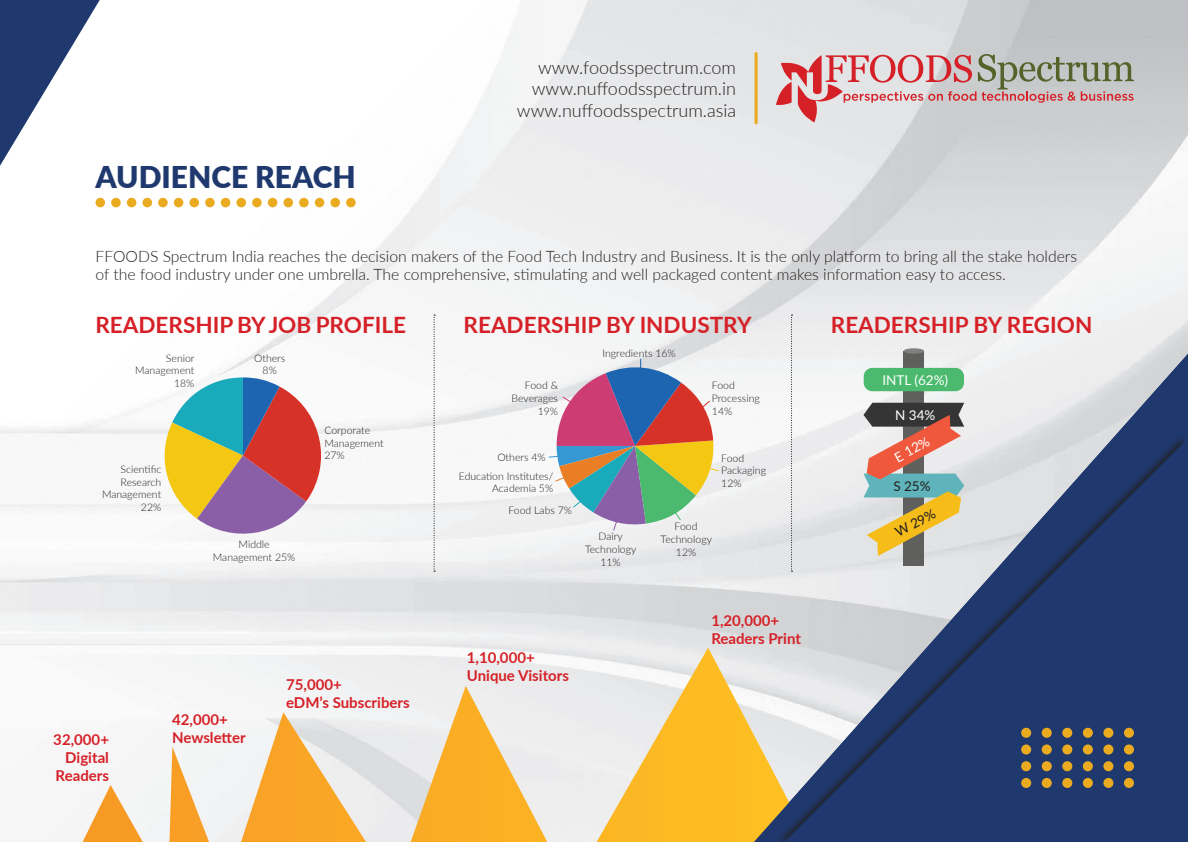
<style>
.page{position:relative;width:1188px;height:842px;background:#fff}
.page>*{position:absolute;margin:0;border:0;box-sizing:border-box;transform-origin:0 0}
.Body_text-old{font:900 30px "Lato";color:#1f396e}
.Body_text-old-2{font:700 22.5px "Lato";color:#d62027}
.t1{font:300 18px/21.6px "Lato";color:#231f20;text-align:right}
.Body_text-old-3{font:300 15.75px/18.9px "Lato";color:#231f20}
.Body_text-old-4{font:700 15px/18px "Lato";color:#d62027;text-align:right}
.Body_text-old-5{font:13.5px "Lato";color:#fff}
.Body_text-old-6{font:13.5px "Lato";color:#231f20}
.Body_text-old-7{font:300 10.5px/12.6px "Lato";color:#231f20;text-align:right}
</style>
<div class="page">
<img style="left:0;top:0;width:1188px;height:842px">
<svg style="left:0;top:0;width:100px;height:166px"></svg>
<svg style="left:776px;top:54px;width:358px;height:68px;background:#cdb3b3"></svg>
<hr style="left:755px;top:52px;width:3px;height:72px;background:#eaab21;border-radius:2px">
<div style="left:96px;top:198px;width:9px;height:9px;background:#eaab21;border-radius:50%"></div>
<div style="left:111px;top:198px;width:10px;height:9px;background:#eaab21;border-radius:50%"></div>
<div style="left:127px;top:198px;width:9px;height:9px;background:#eaab21;border-radius:50%"></div>
<div style="left:158px;top:198px;width:10px;height:9px;background:#eaab21;border-radius:50%"></div>
<div style="left:142px;top:198px;width:10px;height:9px;background:#eaab21;border-radius:50%"></div>
<div style="left:174px;top:198px;width:9px;height:9px;background:#eaab21;border-radius:50%"></div>
<div style="left:189px;top:198px;width:10px;height:9px;background:#eaab21;border-radius:50%"></div>
<div style="left:205px;top:198px;width:10px;height:9px;background:#eaab21;border-radius:50%"></div>
<div style="left:221px;top:198px;width:9px;height:9px;background:#eaab21;border-radius:50%"></div>
<div style="left:252px;top:198px;width:10px;height:9px;background:#eaab21;border-radius:50%"></div>
<div style="left:236px;top:198px;width:10px;height:9px;background:#eaab21;border-radius:50%"></div>
<div style="left:268px;top:198px;width:9px;height:9px;background:#eaab21;border-radius:50%"></div>
<div style="left:315px;top:198px;width:9px;height:9px;background:#eaab21;border-radius:50%"></div>
<div style="left:283px;top:198px;width:10px;height:9px;background:#eaab21;border-radius:50%"></div>
<div style="left:330px;top:198px;width:10px;height:9px;background:#eaab21;border-radius:50%"></div>
<div style="left:299px;top:198px;width:10px;height:9px;background:#eaab21;border-radius:50%"></div>
<div style="left:346px;top:198px;width:10px;height:9px;background:#eaab21;border-radius:50%"></div>
<svg style="left:156px;top:377px;width:176px;height:167px"></svg>
<svg style="left:434px;top:315px;width:1px;height:257px"></svg>
<svg style="left:791px;top:315px;width:2px;height:39px"></svg>
<div style="left:904px;top:348px;width:20px;height:6px;background:#808080;border-radius:50%"></div>
<svg style="left:83px;top:648px;width:671px;height:194px"></svg>
<svg style="left:754px;top:354px;width:434px;height:488px"></svg>
<svg style="left:773px;top:432px;width:415px;height:410px;background:#d1cbc8"></svg>
<svg style="left:784px;top:438px;width:404px;height:404px;background:#667594"></svg>
<div style="left:1021px;top:728px;width:10px;height:10px;background:#eaab21;border-radius:50%"></div>
<div style="left:1042px;top:728px;width:10px;height:10px;background:#eaab21;border-radius:50%"></div>
<div style="left:1062px;top:728px;width:10px;height:10px;background:#eaab21;border-radius:50%"></div>
<div style="left:1103px;top:728px;width:10px;height:10px;background:#eaab21;border-radius:50%"></div>
<div style="left:1083px;top:728px;width:10px;height:10px;background:#eaab21;border-radius:50%"></div>
<div style="left:1124px;top:728px;width:10px;height:10px;background:#eaab21;border-radius:50%"></div>
<div style="left:1021px;top:778px;width:10px;height:10px;background:#eaab21;border-radius:50%"></div>
<div style="left:1042px;top:778px;width:10px;height:10px;background:#eaab21;border-radius:50%"></div>
<div style="left:1062px;top:778px;width:10px;height:10px;background:#eaab21;border-radius:50%"></div>
<div style="left:1103px;top:778px;width:10px;height:10px;background:#eaab21;border-radius:50%"></div>
<div style="left:1083px;top:778px;width:10px;height:10px;background:#eaab21;border-radius:50%"></div>
<div style="left:1124px;top:778px;width:10px;height:10px;background:#eaab21;border-radius:50%"></div>
<div style="left:1021px;top:761px;width:10px;height:10px;background:#eaab21;border-radius:50%"></div>
<div style="left:1042px;top:761px;width:10px;height:10px;background:#eaab21;border-radius:50%"></div>
<div style="left:1062px;top:761px;width:10px;height:10px;background:#eaab21;border-radius:50%"></div>
<div style="left:1103px;top:761px;width:10px;height:10px;background:#eaab21;border-radius:50%"></div>
<div style="left:1083px;top:761px;width:10px;height:10px;background:#eaab21;border-radius:50%"></div>
<div style="left:1124px;top:761px;width:10px;height:10px;background:#eaab21;border-radius:50%"></div>
<div style="left:1021px;top:744px;width:10px;height:10px;background:#eaab21;border-radius:50%"></div>
<div style="left:1042px;top:744px;width:10px;height:10px;background:#eaab21;border-radius:50%"></div>
<div style="left:1062px;top:744px;width:10px;height:10px;background:#eaab21;border-radius:50%"></div>
<div style="left:1103px;top:744px;width:10px;height:10px;background:#eaab21;border-radius:50%"></div>
<div style="left:1083px;top:744px;width:10px;height:10px;background:#eaab21;border-radius:50%"></div>
<div style="left:1124px;top:744px;width:10px;height:10px;background:#eaab21;border-radius:50%"></div>
<svg style="left:548px;top:359px;width:171px;height:172px"></svg>
<p class="Body_text-old" style="left:95px;top:154px;width:262px">AUDIENCE REACH</p>
<h3 class="t1" style="left:517px;top:56px;width:221px">www.foodsspectrum.com www.nuffoodsspectrum.in www.nuffoodsspectrum.asia</h3>
<p class="Body_text-old-3" style="left:96px;top:246px;width:983px">FFOODS Spectrum India reaches the decision makers of the Food Tech Industry and Business. It is the only platform to bring all the stake holders of the food industry under one umbrella. The comprehensive, stimulating and well packaged content makes information easy to access.</p>
<p class="Body_text-old-2" style="left:95px;top:308px;width:312px">READERSHIP BY JOB PROFILE</p>
<p class="Body_text-old-2" style="left:464px;top:308px;width:289px">READERSHIP BY INDUSTRY</p>
<p class="Body_text-old-2" style="left:831px;top:308px;width:263px">READERSHIP BY REGION</p>
<p class="Body_text-old-7" style="left:254px;top:351px;width:33px">Others</p>
<p class="Body_text-old-7" style="left:263px;top:364px;width:16px">8%</p>
<p class="Body_text-old-7" style="left:603px;top:346px;width:75px">Ingredients 16%</p>
<p class="Body_text-old-7" style="left:166px;top:351px;width:30px">Senior</p>
<p class="Body_text-old-7" style="left:135px;top:364px;width:61px">Management</p>
<p class="Body_text-old-7" style="left:174px;top:376px;width:22px">18%</p>
<p class="Body_text-old-5" style="left:882px;top:370px;width:67px">INTL (62%)</p>
<p class="Body_text-old-7" style="left:525px;top:379px;width:35px">Food &amp;</p>
<p class="Body_text-old-7" style="left:512px;top:391px;width:48px">Beverages</p>
<p class="Body_text-old-7" style="left:538px;top:404px;width:22px">19%</p>
<p class="Body_text-old-7" style="left:712px;top:379px;width:49px;text-align:left">Food<br>Processing<br>14%</p>
<p class="Body_text-old-7" style="left:721px;top:451px;width:24px">Food</p>
<p class="Body_text-old-7" style="left:721px;top:464px;width:46px">Packaging</p>
<p class="Body_text-old-7" style="left:721px;top:476px;width:22px">12%</p>
<p class="Body_text-old-5" style="left:895px;top:406px;width:42px">N 34%</p>
<p class="Body_text-old-7" style="left:324px;top:424px;width:47px">Corporate</p>
<p class="Body_text-old-7" style="left:324px;top:436px;width:61px">Management</p>
<p class="Body_text-old-7" style="left:324px;top:449px;width:22px">27%</p>
<p class="Body_text-old-5" style="left:891px;top:450px;width:39px;rotate:-28deg">E 12%</p>
<p class="Body_text-old-7" style="left:497px;top:450px;width:50px">Others 4%</p>
<p class="Body_text-old-7" style="left:121px;top:463px;width:42px">Scientific</p>
<p class="Body_text-old-7" style="left:121px;top:475px;width:42px">Research</p>
<p class="Body_text-old-7" style="left:102px;top:488px;width:61px">Management</p>
<p class="Body_text-old-7" style="left:141px;top:501px;width:22px">22%</p>
<p class="Body_text-old-7" style="left:459px;top:469px;width:96px">Education Institutes/<br>Academia 5%</p>
<p class="Body_text-old-6" style="left:893px;top:476px;width:39px">S 25%</p>
<p class="Body_text-old-7" style="left:508px;top:504px;width:65px">Food Labs 7%</p>
<p class="Body_text-old-6" style="left:892px;top:524px;width:45px;rotate:-28deg">W 29%</p>
<p class="Body_text-old-7" style="left:661px;top:520px;width:53px;text-align:center">Food<br>Technology</p>
<p class="Body_text-old-7" style="left:676px;top:545px;width:22px">12%</p>
<p class="Body_text-old-7" style="left:599px;top:530px;width:26px">Dairy</p>
<p class="Body_text-old-7" style="left:585px;top:543px;width:53px">Technology</p>
<p class="Body_text-old-7" style="left:600px;top:555px;width:22px">11%</p>
<p class="Body_text-old-7" style="left:239px;top:538px;width:33px">Middle</p>
<p class="Body_text-old-7" style="left:213px;top:550px;width:84px">Management 25%</p>
<p class="Body_text-old-4" style="left:53px;top:730px;width:57px">32,000+</p>
<p class="Body_text-old-4" style="left:56px;top:748px;width:55px">Digital<br>Readers</p>
<p class="Body_text-old-4" style="left:172px;top:710px;width:57px">42,000+</p>
<p class="Body_text-old-4" style="left:172px;top:728px;width:75px">Newsletter</p>
<p class="Body_text-old-4" style="left:286px;top:675px;width:57px">75,000+</p>
<p class="Body_text-old-4" style="left:286px;top:693px;width:125px">eDM’s Subscribers</p>
<p class="Body_text-old-4" style="left:467px;top:648px;width:69px">1,10,000+</p>
<p class="Body_text-old-4" style="left:467px;top:666px;width:104px">Unique Visitors</p>
<p class="Body_text-old-4" style="left:711px;top:611px;width:69px">1,20,000+</p>
<p class="Body_text-old-4" style="left:711px;top:629px;width:91px">Readers Print</p>
</div>
